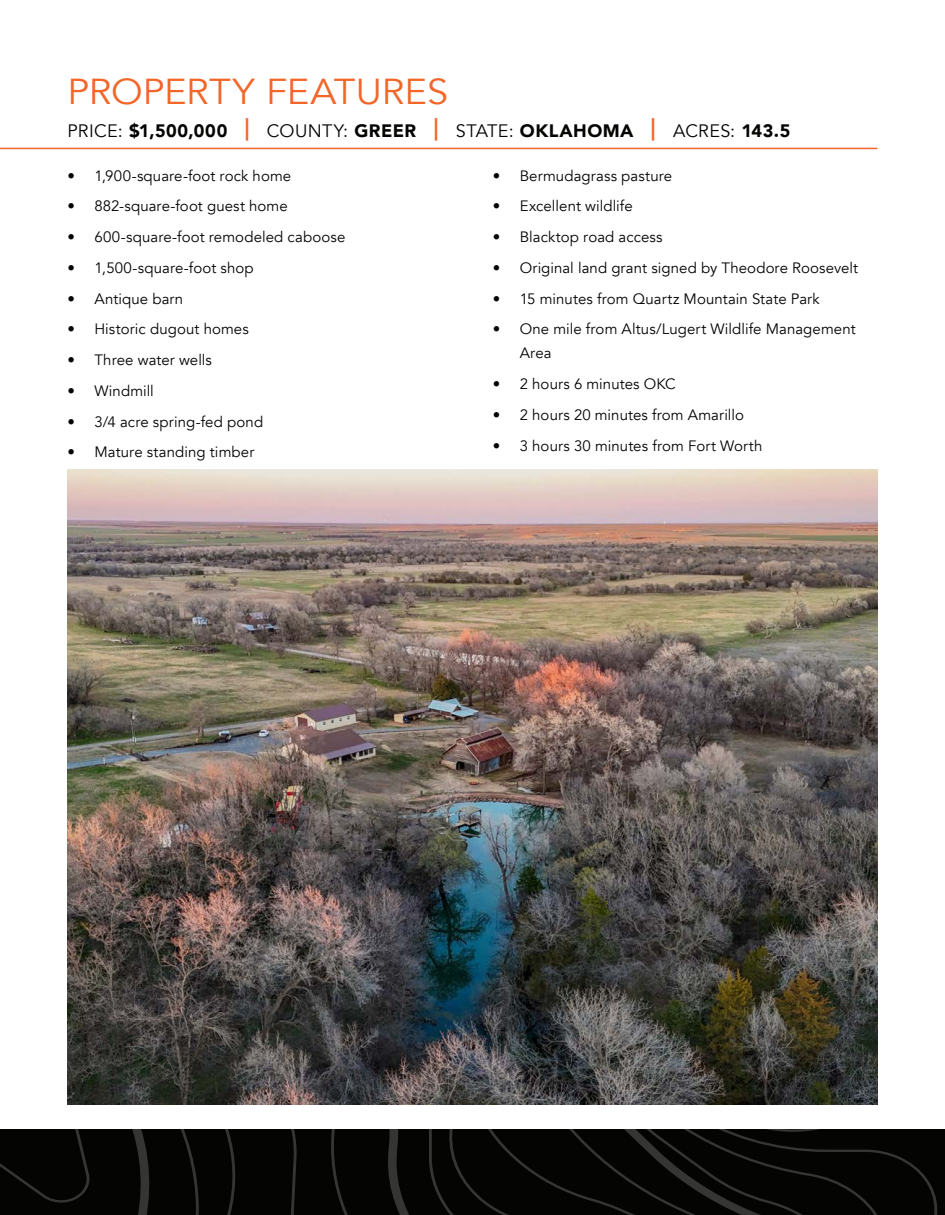
<style>
.page{position:relative;width:945px;height:1215px;background:#fff}
.page>*{position:absolute;margin:0;border:0;box-sizing:border-box;transform-origin:0 0}
.t1{font:36px "Avenir";color:#f2662a;scale:1.05 1}
.t2{font:900 18px "Avenir";letter-spacing:.025em;color:#040503}
.t3{font:15px/24px "Avenir";letter-spacing:.005em;color:#040503}
.s1{font-weight:400}
.s2{font-size:22.5px;color:#f2662a}
</style>
<div class="page">
<img style="left:68px;top:469px;width:810px;height:636px">
<hr style="left:0;top:148px;width:878px;height:1px;background:#f2662a">
<svg style="left:0;top:1129px;width:945px;height:86px;background:#080907"></svg>
<p class="t1" style="left:68px;top:70px;width:364px">PROPERTY FEATURES</p>
<p class="t2" style="left:68px;top:115px;width:724px"><span class="s1">PRICE:</span> $1,500,000 <span class="s2">|</span> <span class="s1">COUNTY:</span> GREER <span class="s2">|</span> <span class="s1">STATE:</span> OKLAHOMA <span class="s2">|</span> <span class="s1">ACRES:</span> 143.5</p>
<p class="t3" style="left:68px;top:164px;width:225px">• 1,900-square-foot rock home</p>
<p class="t3" style="left:68px;top:194px;width:222px">• 882-square-foot guest home</p>
<p class="t3" style="left:68px;top:225px;width:279px">• 600-square-foot remodeled caboose</p>
<p class="t3" style="left:68px;top:256px;width:188px">• 1,500-square-foot shop</p>
<p class="t3" style="left:68px;top:287px;width:117px">• Antique barn</p>
<p class="t3" style="left:68px;top:317px;width:183px">• Historic dugout homes</p>
<p class="t3" style="left:68px;top:348px;width:146px">• Three water wells</p>
<p class="t3" style="left:68px;top:379px;width:88px">• Windmill</p>
<p class="t3" style="left:68px;top:410px;width:197px">• 3/4 acre spring-fed pond</p>
<p class="t3" style="left:68px;top:440px;width:188px">• Mature standing timber</p>
<p class="t3" style="left:493px;top:164px;width:181px">• Bermudagrass pasture</p>
<p class="t3" style="left:493px;top:194px;width:142px">• Excellent wildlife</p>
<p class="t3" style="left:493px;top:225px;width:171px">• Blacktop road access</p>
<p class="t3" style="left:493px;top:256px;width:367px">• Original land grant signed by Theodore Roosevelt</p>
<p class="t3" style="left:493px;top:287px;width:329px">• 15 minutes from Quartz Mountain State Park</p>
<p class="t3" style="left:520px;top:317px;width:337px;text-indent:-27px">• One mile from Altus/Lugert Wildlife Management<br>Area</p>
<p class="t3" style="left:493px;top:372px;width:185px">• 2 hours 6 minutes OKC</p>
<p class="t3" style="left:493px;top:403px;width:253px">• 2 hours 20 minutes from Amarillo</p>
<p class="t3" style="left:493px;top:434px;width:271px">• 3 hours 30 minutes from Fort Worth</p>
</div>
